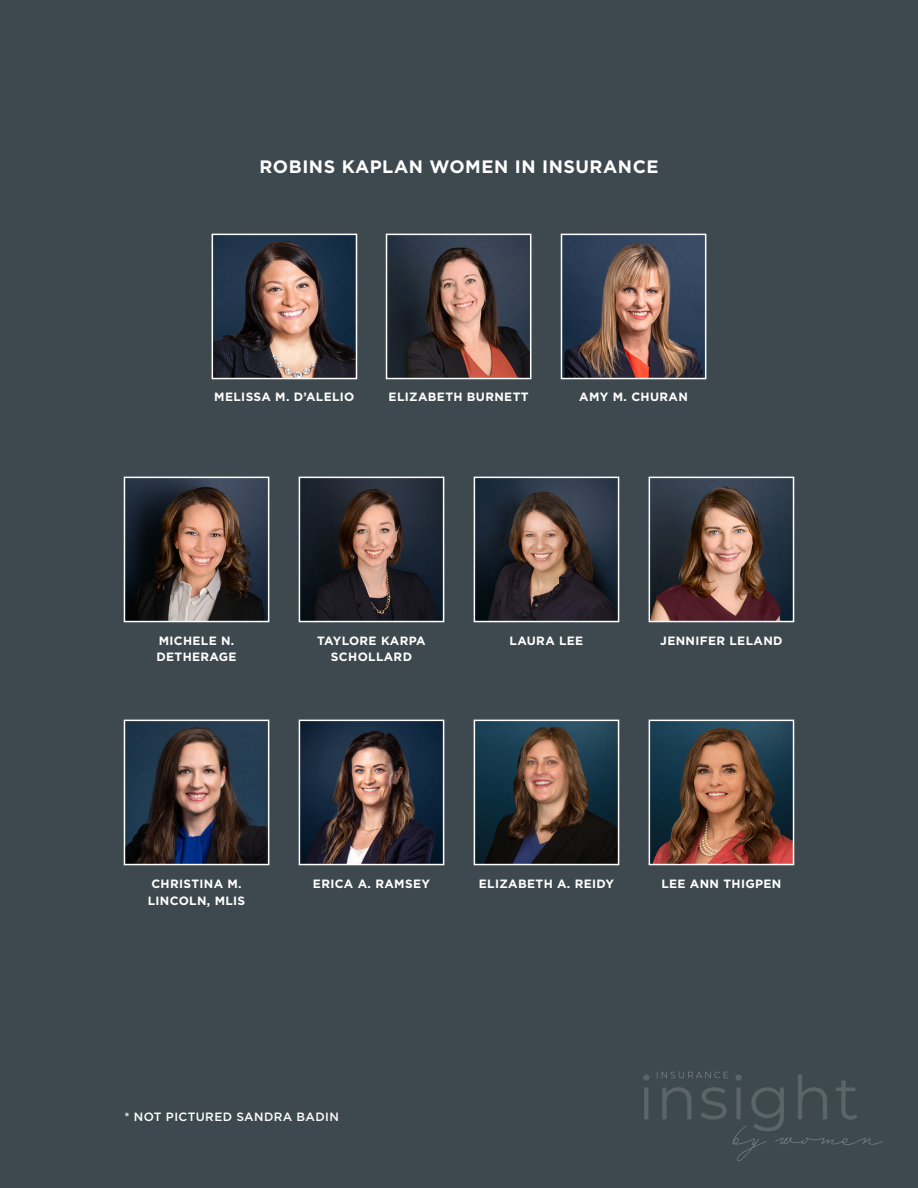
<style>
.page{position:relative;width:918px;height:1188px;background:#3e494f}
.page>*{position:absolute;margin:0;border:0;box-sizing:border-box;transform-origin:0 0}
.t1{font:700 18px "Gotham";letter-spacing:.03em;color:#fff}
.t2{font:700 12px/16.5px "Gotham";letter-spacing:.03em;color:#fff;text-align:center}
.t3{font:500 12px "Gotham";letter-spacing:.03em;color:#fff}
</style>
<div class="page">
<img style="left:215px;top:237px;width:139px;height:139px">
<div style="left:212px;top:234px;width:145px;height:145px;border:2px solid #fff"></div>
<img style="left:389px;top:237px;width:139px;height:139px">
<div style="left:386px;top:234px;width:145px;height:145px;border:2px solid #fff"></div>
<img style="left:564px;top:237px;width:139px;height:139px">
<div style="left:561px;top:234px;width:145px;height:145px;border:2px solid #fff"></div>
<img style="left:127px;top:480px;width:139px;height:139px">
<div style="left:124px;top:477px;width:145px;height:145px;border:2px solid #fff"></div>
<img style="left:302px;top:480px;width:139px;height:139px">
<div style="left:299px;top:477px;width:145px;height:145px;border:2px solid #fff"></div>
<img style="left:477px;top:480px;width:139px;height:139px">
<div style="left:474px;top:477px;width:145px;height:145px;border:2px solid #fff"></div>
<img style="left:652px;top:480px;width:139px;height:139px">
<div style="left:649px;top:477px;width:145px;height:145px;border:2px solid #fff"></div>
<img style="left:127px;top:723px;width:139px;height:139px">
<div style="left:124px;top:720px;width:145px;height:145px;border:2px solid #fff"></div>
<img style="left:302px;top:723px;width:139px;height:139px">
<div style="left:299px;top:720px;width:145px;height:145px;border:2px solid #fff"></div>
<img style="left:477px;top:723px;width:139px;height:139px">
<div style="left:474px;top:720px;width:145px;height:145px;border:2px solid #fff"></div>
<img style="left:652px;top:723px;width:139px;height:139px">
<div style="left:649px;top:720px;width:145px;height:145px;border:2px solid #fff"></div>
<svg style="left:643px;top:1072px;width:240px;height:89px"></svg>
<h1 class="t1" style="left:259px;top:155px;width:401px">ROBINS KAPLAN WOMEN IN INSURANCE</h1>
<p class="t2" style="left:214px;top:389px;width:142px">MELISSA M. D’ALELIO</p>
<p class="t2" style="left:389px;top:389px;width:141px">ELIZABETH BURNETT</p>
<p class="t2" style="left:579px;top:389px;width:110px">AMY M. CHURAN</p>
<p class="t2" style="left:156px;top:632px;width:82px;text-align:left">MICHELE N.<br>DETHERAGE</p>
<p class="t2" style="left:317px;top:632px;width:110px">TAYLORE KARPA<br>SCHOLLARD</p>
<p class="t2" style="left:510px;top:632px;width:75px">LAURA LEE</p>
<p class="t2" style="left:660px;top:632px;width:124px">JENNIFER LELAND</p>
<p class="t2" style="left:148px;top:875px;width:99px">CHRISTINA M.<br>LINCOLN, MLIS</p>
<p class="t2" style="left:313px;top:875px;width:119px">ERICA A. RAMSEY</p>
<p class="t2" style="left:479px;top:875px;width:137px">ELIZABETH A. REIDY</p>
<p class="t2" style="left:661px;top:875px;width:122px">LEE ANN THIGPEN</p>
<p class="t3" style="left:124px;top:1108px;width:216px">* NOT PICTURED SANDRA BADIN</p>
</div>
